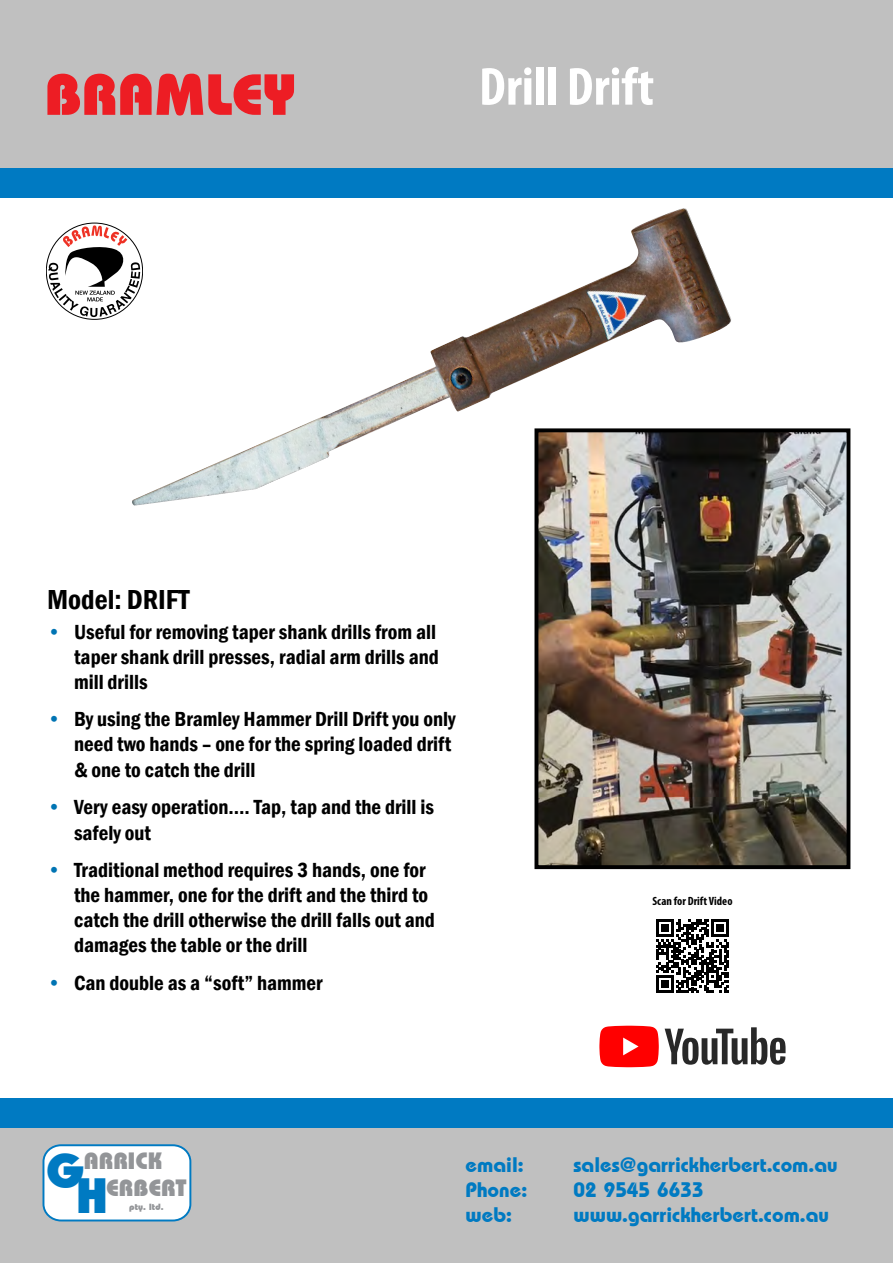
<style>
.page{position:relative;width:893px;height:1263px;background:#fff}
.page>*{position:absolute;margin:0;border:0;box-sizing:border-box;transform-origin:0 0}
.t1{font:900 58.2px "Bordeaux";color:#ed1d24}
.t2{font:700 condensed 54px "Myriad Pro";color:#fff}
.t3{font:900 49.35px "Bordeaux";color:#007ac2}
.t4{font:600 condensed 28.35px "Franklin Gothic";color:#000}
.t5{font:900 23.55px/26.2px "Bordeaux";color:#939598}
.t6{font:600 condensed 21px/25.2px "Franklin Gothic";color:#000}
.t7{font:800 21px "Bordeaux";color:#007ac2}
.t8{font:700 condensed 12px "Myriad Pro";color:#000}
.t9{font:900 9px "Bordeaux";color:#939598;scale:1.04 1}
.s1{color:#0074b3}
.s2{font-size:49.35px;color:#007ac2}
</style>
<div class="page">
<div style="left:0;top:0;width:893px;height:168px;background:#c0c0c0"></div>
<div style="left:0;top:1128px;width:893px;height:135px;background:#c0c0c0"></div>
<div style="left:43px;top:1145px;width:147px;height:75px;background:#fff;border-radius:17px"></div>
<div style="left:43px;top:1144px;width:148px;height:77px;border:2px solid #007ac2;border-radius:17px"></div>
<div style="left:0;top:168px;width:893px;height:30px;background:#007ac2"></div>
<div style="left:0;top:1098px;width:893px;height:30px;background:#007ac2"></div>
<svg style="left:599px;top:1026px;width:60px;height:41px;background:#ff1d1d"></svg>
<svg style="left:665px;top:1027px;width:121px;height:38px"></svg>
<img style="left:132px;top:208px;width:599px;height:298px">
<svg style="left:48px;top:225px;width:92px;height:92px"></svg>
<svg style="left:656px;top:919px;width:73px;height:74px"></svg>
<img style="left:539px;top:433px;width:306px;height:431px">
<div style="left:534px;top:428px;width:316px;height:441px;border:4px solid #000"></div>
<h1 class="t1" style="left:45px;top:61px;width:252px">BRAMLEY</h1>
<h2 class="t2" style="left:479px;top:53px;width:177px">Drill Drift</h2>
<h3 class="t4" style="left:47px;top:581px;width:144px">Model: DRIFT</h3>
<p class="t6" style="left:74px;top:619px;width:366px;text-indent:-27px"><span class="s1">•</span> Useful for removing taper shank drills from all taper shank drill presses, radial arm drills and mill drills</p>
<p class="t6" style="left:74px;top:706px;width:383px;text-indent:-27px"><span class="s1">•</span> By using the Bramley Hammer Drill Drift you only need two hands – one for the spring loaded drift &amp; one to catch the drill</p>
<p class="t6" style="left:74px;top:794px;width:361px;text-indent:-27px"><span class="s1">•</span> Very easy operation…. Tap, tap and the drill is safely out</p>
<p class="t6" style="left:74px;top:857px;width:362px;text-indent:-27px"><span class="s1">•</span> Traditional method requires 3 hands, one for the hammer, one for the drift and the third to catch the drill otherwise the drill falls out and damages the table or the drill</p>
<p class="t6" style="left:47px;top:970px;width:277px"><span class="s1">•</span> Can double as a “soft” hammer</p>
<p class="t8" style="left:652px;top:894px;width:82px">Scan for Drift Video</p>
<p class="t5" style="left:106px;top:1148px;width:81px;text-indent:-60px"><span class="s2">G</span>ARRICK<br>ERBERT</p>
<h3 class="t3" style="left:76px;top:1167px;width:33px">H</h3>
<p class="t9" style="left:129px;top:1201px;width:35px">pty. ltd.</p>
<p class="t7" style="left:466px;top:1152px;width:60px">email:</p>
<p class="t7" style="left:574px;top:1152px;width:266px">sales@garrickherbert.com.au</p>
<p class="t7" style="left:466px;top:1178px;width:63px">Phone:</p>
<p class="t7" style="left:574px;top:1178px;width:132px">02 9545 6633</p>
<p class="t7" style="left:466px;top:1203px;width:48px">web:</p>
<p class="t7" style="left:574px;top:1203px;width:257px">www.garrickherbert.com.au</p>
</div>
